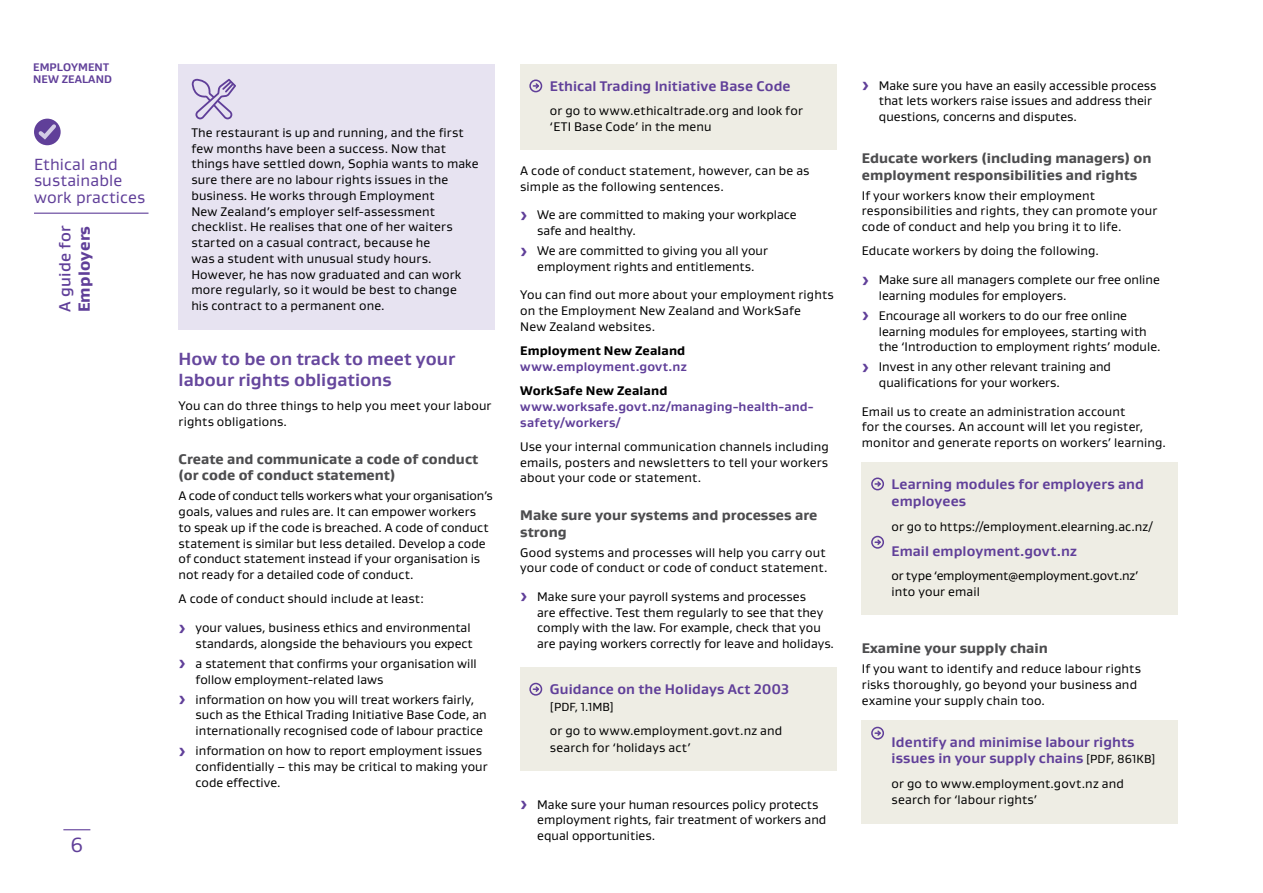
<style>
.page{position:relative;width:1263px;height:893px;background:#fff}
.page>*{position:absolute;margin:0;border:0;box-sizing:border-box;transform-origin:0 0}
.t1{font:21px "Gustan";color:#603f99}
.t2{font:700 18px/21px "Gustan";color:#66479d}
.t3{font:16.5px/16.5px "Gustan";letter-spacing:.01em;color:#603f99}
.t4{font:500 16.5px "Gustan";letter-spacing:.01em;color:#603f99}
.t5{font:800 16.5px "Gustan";letter-spacing:.01em;color:#603f99}
.t6{font:800 14.25px/16.5px "Gustan";color:#4d4d4f}
.t7{font:700 14.25px/16.5px "Gustan";letter-spacing:.005em;color:#603f99}
.t8{font:12.75px/15.8px "Gustan";color:#000}
.t9{font:700 12.75px/15.8px "Gustan";letter-spacing:.01em;color:#603f99}
.t10{font:800 12.75px "Gustan";letter-spacing:.01em;color:#000}
.t11{font:12px "Gustan";letter-spacing:.01em;color:#000}
.t12{font:700 11.25px/11.2px "Gustan";letter-spacing:.01em;color:#603f99}
.s1{font-weight:700;font-size:18px;color:#603f99}
.s2{font-weight:400;font-size:12px;color:#000}
</style>
<div class="page">
<div style="left:34px;top:119px;width:27px;height:26px;background:#603f99;border-radius:50%"></div>
<svg style="left:35px;top:121px;width:25px;height:21px"></svg>
<hr style="left:34px;top:213px;width:115px;height:1px;background:#603f99">
<div style="left:179px;top:64px;width:316px;height:265px;background:#e7e3f1"></div>
<div style="left:520px;top:64px;width:316px;height:46px;background:#eeede4"></div>
<div style="left:520px;top:89px;width:316px;height:61px;background:#eeede4"></div>
<div style="left:520px;top:668px;width:316px;height:62px;background:#eeede4"></div>
<div style="left:520px;top:709px;width:316px;height:62px;background:#eeede4"></div>
<div style="left:862px;top:462px;width:316px;height:63px;background:#eeede4"></div>
<div style="left:862px;top:505px;width:316px;height:45px;background:#eeede4"></div>
<div style="left:862px;top:529px;width:316px;height:46px;background:#eeede4"></div>
<div style="left:862px;top:554px;width:316px;height:61px;background:#eeede4"></div>
<div style="left:862px;top:720px;width:316px;height:63px;background:#eeede4"></div>
<div style="left:862px;top:762px;width:316px;height:61px;background:#eeede4"></div>
<div style="left:529px;top:79px;width:13px;height:13px;border:2px solid #603f99;border-radius:50%"></div>
<svg style="left:533px;top:82px;width:7px;height:8px"></svg>
<div style="left:871px;top:477px;width:13px;height:13px;border:2px solid #603f99;border-radius:50%"></div>
<svg style="left:875px;top:480px;width:7px;height:8px"></svg>
<div style="left:871px;top:727px;width:13px;height:13px;border:2px solid #603f99;border-radius:50%"></div>
<svg style="left:875px;top:729px;width:7px;height:8px"></svg>
<div style="left:871px;top:536px;width:13px;height:13px;border:2px solid #603f99;border-radius:50%"></div>
<svg style="left:875px;top:538px;width:7px;height:8px"></svg>
<div style="left:529px;top:683px;width:13px;height:13px;border:2px solid #603f99;border-radius:50%"></div>
<svg style="left:533px;top:685px;width:7px;height:8px"></svg>
<svg style="left:192px;top:79px;width:44px;height:40px"></svg>
<svg style="left:63px;top:829px;width:27px;height:1px"></svg>
<p class="t12" style="left:33px;top:62px;width:80px">EMPLOYMENT<br>NEW ZEALAND</p>
<p class="t3" style="left:34px;top:156px;width:113px">Ethical and sustainable work practices</p>
<p class="t4" style="left:54px;top:312px;width:88px;rotate:-90deg">A guide for</p>
<p class="t5" style="left:73px;top:312px;width:88px;rotate:-90deg">Employers</p>
<h1 class="t1" style="left:71px;top:831px;width:14px">6</h1>
<p class="t8" style="left:191px;top:124px;width:289px">The restaurant is up and running, and the first few months have been a success. Now that things have settled down, Sophia wants to make sure there are no labour rights issues in the business. He works through Employment<br>New Zealand’s employer self-assessment checklist. He realises that one of her waiters started on a casual contract, because he<br>was a student with unusual study hours.<br>However, he has now graduated and can work more regularly, so it would be best to change<br>his contract to a permanent one.</p>
<h2 class="t2" style="left:179px;top:348px;width:278px">How to be on track to meet your labour rights obligations</h2>
<p class="t8" style="left:179px;top:398px;width:314px">You can do three things to help you meet your labour rights obligations.</p>
<p class="t6" style="left:179px;top:450px;width:301px">Create and communicate a code of conduct (or code of conduct statement)</p>
<p class="t8" style="left:179px;top:488px;width:316px">A code of conduct tells workers what your organisation’s goals, values and rules are. It can empower workers<br>to speak up if the code is breached. A code of conduct statement is similar but less detailed. Develop a code of conduct statement instead if your organisation is not ready for a detailed code of conduct.</p>
<p class="t8" style="left:179px;top:591px;width:247px">A code of conduct should include at least:</p>
<p class="t8" style="left:179px;top:619px;width:296px;text-align:right"><span class="s1">›</span> your values, business ethics and environmental standards, alongside the behaviours you expect</p>
<p class="t8" style="left:196px;top:655px;width:283px;text-indent:-17px"><span class="s1">›</span> a statement that confirms your organisation will follow employment-related laws</p>
<p class="t8" style="left:196px;top:691px;width:293px;text-indent:-17px"><span class="s1">›</span> information on how you will treat workers fairly, such as the Ethical Trading Initiative Base Code, an internationally recognised code of labour practice</p>
<p class="t8" style="left:196px;top:742px;width:294px;text-indent:-17px"><span class="s1">›</span> information on how to report employment issues confidentially – this may be critical to making your code effective.</p>
<p class="t7" style="left:550px;top:77px;width:242px">Ethical Trading Initiative Base Code</p>
<p class="t8" style="left:550px;top:102px;width:254px">or go to www.ethicaltrade.org and look for ‘ETI Base Code’ in the menu</p>
<p class="t8" style="left:520px;top:162px;width:291px">A code of conduct statement, however, can be as simple as the following sentences.</p>
<p class="t8" style="left:537px;top:207px;width:261px;text-indent:-17px"><span class="s1">›</span> We are committed to making your workplace safe and healthy.</p>
<p class="t8" style="left:520px;top:242px;width:249px;text-align:center"><span class="s1">›</span> We are committed to giving you all your employment rights and entitlements.</p>
<p class="t8" style="left:520px;top:287px;width:315px">You can find out more about your employment rights on the Employment New Zealand and WorkSafe<br>New Zealand websites.</p>
<p class="t10" style="left:520px;top:342px;width:167px">Employment New Zealand</p>
<p class="t9" style="left:520px;top:358px;width:168px">www.employment.govt.nz</p>
<p class="t10" style="left:520px;top:382px;width:149px">WorkSafe New Zealand</p>
<p class="t9" style="left:520px;top:398px;width:295px">www.worksafe.govt.nz/managing-health-and&shy;safety/workers/</p>
<p class="t8" style="left:520px;top:438px;width:310px;text-align:justify">Use your internal communication channels including emails, posters and newsletters to tell your workers about your code or statement.</p>
<p class="t6" style="left:520px;top:507px;width:299px">Make sure your systems and processes are strong</p>
<p class="t8" style="left:520px;top:544px;width:309px">Good systems and processes will help you carry out your code of conduct or code of conduct statement.</p>
<p class="t8" style="left:537px;top:588px;width:298px;text-indent:-17px"><span class="s1">›</span> Make sure your payroll systems and processes<br>are effective. Test them regularly to see that they comply with the law. For example, check that you are paying workers correctly for leave and holidays.</p>
<p class="t7" style="left:550px;top:681px;width:241px">Guidance on the Holidays Act 2003</p>
<p class="t11" style="left:550px;top:699px;width:65px">[PDF, 1.1MB]</p>
<p class="t8" style="left:550px;top:722px;width:234px;line-height:16.5px">or go to www.employment.govt.nz and search for ‘holidays act’</p>
<p class="t8" style="left:537px;top:796px;width:291px;text-indent:-17px"><span class="s1">›</span> Make sure your human resources policy protects employment rights, fair treatment of workers and equal opportunities.</p>
<p class="t8" style="left:879px;top:77px;width:279px;text-indent:-17px"><span class="s1">›</span> Make sure you have an easily accessible process that lets workers raise issues and address their questions, concerns and disputes.</p>
<p class="t6" style="left:862px;top:150px;width:291px">Educate workers (including managers) on employment responsibilities and rights</p>
<p class="t8" style="left:862px;top:187px;width:297px">If your workers know their employment responsibilities and rights, they can promote your code of conduct and help you bring it to life.</p>
<p class="t8" style="left:862px;top:243px;width:239px">Educate workers by doing the following.</p>
<p class="t8" style="left:879px;top:271px;width:283px;text-indent:-17px"><span class="s1">›</span> Make sure all managers complete our free online learning modules for employers.</p>
<p class="t8" style="left:879px;top:307px;width:283px;text-indent:-17px"><span class="s1">›</span> Encourage all workers to do our free online learning modules for employees, starting with the ‘Introduction to employment rights’ module.</p>
<p class="t8" style="left:879px;top:359px;width:234px;text-indent:-17px"><span class="s1">›</span> Invest in any other relevant training and qualifications for your workers.</p>
<p class="t8" style="left:862px;top:403px;width:306px">Email us to create an administration account<br>for the courses. An account will let you register, monitor and generate reports on workers’ learning.</p>
<p class="t7" style="left:891px;top:476px;width:254px">Learning modules for employers and employees</p>
<p class="t8" style="left:891px;top:518px;width:263px">or go to https://employment.elearning.ac.nz/</p>
<p class="t7" style="left:891px;top:542px;width:187px">Email employment.govt.nz</p>
<p class="t8" style="left:891px;top:567px;width:248px">or type ‘employment@employment.govt.nz’ into your email</p>
<p class="t6" style="left:862px;top:640px;width:188px">Examine your supply chain</p>
<p class="t8" style="left:862px;top:661px;width:281px">If you want to identify and reduce labour rights risks thoroughly, go beyond your business and examine your supply chain too.</p>
<p class="t7" style="left:891px;top:733px;width:265px">Identify and minimise labour rights issues in your supply chains <span class="s2">[PDF, 861KB]</span></p>
<p class="t8" style="left:891px;top:775px;width:234px;line-height:16.5px">or go to www.employment.govt.nz and search for ‘labour rights’</p>
</div>
